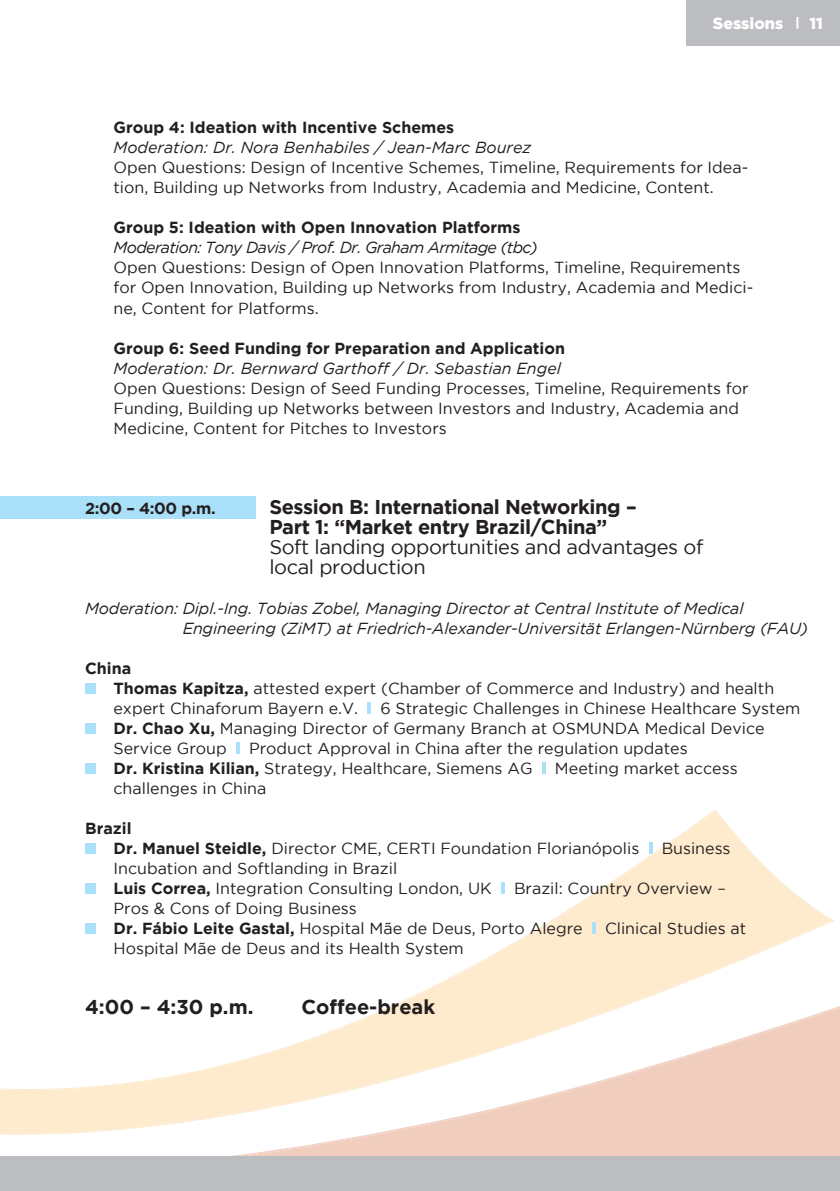
<style>
.page{position:relative;width:840px;height:1191px;background:#fff}
.page>*{position:absolute;margin:0;border:0;box-sizing:border-box;transform-origin:0 0}
.t1{font:700 20px/20px "Gotham";letter-spacing:-.02em;color:#231f20}
.t2{font:20px/20px "Gotham";letter-spacing:-.02em;color:#231f20}
.t3{font:700 20px "Gotham";color:#231f20}
.t4{font:16px/20px "Gotham";color:#231f20}
.t5{font:italic 16px/20px "Gotham";letter-spacing:-.01em;color:#231f20}
.t6{font:700 16px "Gotham";color:#231f20}
.t7{font:italic 16px "Gotham";letter-spacing:-.04em;color:#231f20}
.t8{font:900 16px "Gotham";color:#fff}
.s1{font-weight:700}
</style>
<div class="page">
<svg style="left:0;top:810px;width:832px;height:323px"></svg>
<svg style="left:20px;top:1007px;width:819px;height:150px"></svg>
<div style="left:0;top:1157px;width:839px;height:34px;background:#bcbdc0"></div>
<div style="left:686px;top:0;width:153px;height:45px;background:#bcbdc0"></div>
<svg style="left:796px;top:17px;width:2px;height:12px"></svg>
<div style="left:0;top:496px;width:255px;height:22px;background:#aae0f9"></div>
<div style="left:85px;top:683px;width:10px;height:10px;background:#aae0f9"></div>
<hr style="left:367px;top:702px;width:4px;height:11px;background:#aae0f9">
<div style="left:85px;top:723px;width:10px;height:10px;background:#aae0f9"></div>
<hr style="left:236px;top:742px;width:4px;height:11px;background:#aae0f9">
<div style="left:85px;top:763px;width:10px;height:10px;background:#aae0f9"></div>
<svg style="left:542px;top:762px;width:3px;height:11px"></svg>
<div style="left:85px;top:843px;width:10px;height:10px;background:#aae0f9"></div>
<svg style="left:648px;top:842px;width:4px;height:11px"></svg>
<div style="left:85px;top:883px;width:10px;height:10px;background:#aae0f9"></div>
<svg style="left:500px;top:882px;width:4px;height:11px"></svg>
<div style="left:85px;top:923px;width:10px;height:10px;background:#aae0f9"></div>
<svg style="left:591px;top:922px;width:4px;height:11px"></svg>
<p class="t8" style="left:712px;top:14px;width:72px">Sessions</p>
<p class="t8" style="left:809px;top:14px;width:15px">11</p>
<p class="t6" style="left:113px;top:118px;width:342px">Group 4: Ideation with Incentive Schemes</p>
<p class="t5" style="left:113px;top:138px;width:419px">Moderation: Dr. Nora Benhabiles / Jean-Marc Bourez</p>
<p class="t4" style="left:113px;top:157px;width:636px">Open Questions: Design of Incentive Schemes, Timeline, Requirements for Idea&shy;tion, Building up Networks from Industry, Academia and Medicine, Content.</p>
<p class="t6" style="left:113px;top:218px;width:408px">Group 5: Ideation with Open Innovation Platforms</p>
<p class="t7" style="left:113px;top:239px;width:425px">Moderation: Tony Davis / Prof. Dr. Graham Armitage (tbc)</p>
<p class="t4" style="left:113px;top:257px;width:641px">Open Questions: Design of Open Innovation Platforms, Timeline, Requirements for Open Innovation, Building up Networks from Industry, Academia and Medici&shy;ne, Content for Platforms.</p>
<p class="t6" style="left:113px;top:338px;width:452px">Group 6: Seed Funding for Preparation and Application</p>
<p class="t5" style="left:113px;top:358px;width:449px">Moderation: Dr. Bernward Garthoff / Dr. Sebastian Engel</p>
<p class="t4" style="left:113px;top:377px;width:636px">Open Questions: Design of Seed Funding Processes, Timeline, Requirements for<br>Funding, Building up Networks between Investors and Industry, Academia and<br>Medicine, Content for Pitches to Investors</p>
<p class="t6" style="left:85px;top:498px;width:132px">2:00 – 4:00 p.m.</p>
<p class="t1" style="left:269px;top:496px;width:368px">Session B: International Networking –<br>Part 1: “Market entry Brazil/China”</p>
<p class="t2" style="left:269px;top:536px;width:435px">Soft landing opportunities and advantages of local production</p>
<p class="t5" style="left:182px;top:598px;width:626px;text-indent:-97px">Moderation: Dipl.-Ing. Tobias Zobel, Managing Director at Central Institute of Medical<br>Engineering (ZiMT) at Friedrich-Alexander-Universität Erlangen-Nürnberg (FAU)</p>
<p class="t4" style="left:113px;top:657px;width:661px;text-indent:-28px"><span class="s1">China<br>Thomas Kapitza,</span> attested expert (Chamber of Commerce and Industry) and health expert Chinaforum Bayern e.V.</p>
<p class="t4" style="left:113px;top:697px;width:688px;text-indent:267px">6 Strategic Challenges in Chinese Healthcare System<br><span class="s1">Dr. Chao Xu,</span> Managing Director of Germany Branch at OSMUNDA Medical Device<br>Service Group</p>
<p class="t4" style="left:113px;top:737px;width:575px;text-indent:135px">Product Approval in China after the regulation updates<br><span class="s1">Dr. Kristina Kilian,</span> Strategy, Healthcare, Siemens AG</p>
<p class="t4" style="left:554px;top:757px;width:184px">Meeting market access</p>
<p class="t4" style="left:113px;top:777px;width:154px">challenges in China</p>
<p class="t4" style="left:113px;top:817px;width:527px;text-indent:-28px"><span class="s1">Brazil<br>Dr. Manuel Steidle,</span> Director CME, CERTI Foundation Florianópolis</p>
<p class="t4" style="left:661px;top:837px;width:70px">Business</p>
<p class="t4" style="left:113px;top:857px;width:379px">Incubation and Softlanding in Brazil<br><span class="s1">Luis Correa,</span> Integration Consulting London, UK</p>
<p class="t4" style="left:513px;top:877px;width:213px">Brazil: Country Overview –</p>
<p class="t4" style="left:113px;top:897px;width:470px">Pros &amp; Cons of Doing Business<br><span class="s1">Dr. Fábio Leite Gastal,</span> Hospital Mãe de Deus, Porto Alegre</p>
<p class="t4" style="left:604px;top:917px;width:143px">Clinical Studies at</p>
<p class="t4" style="left:113px;top:937px;width:351px">Hospital Mãe de Deus and its Health System</p>
<p class="t1" style="left:85px;top:996px;width:170px">4:00 – 4:30 p.m.</p>
<p class="t3" style="left:301px;top:995px;width:135px">Coffee-break</p>
</div>
